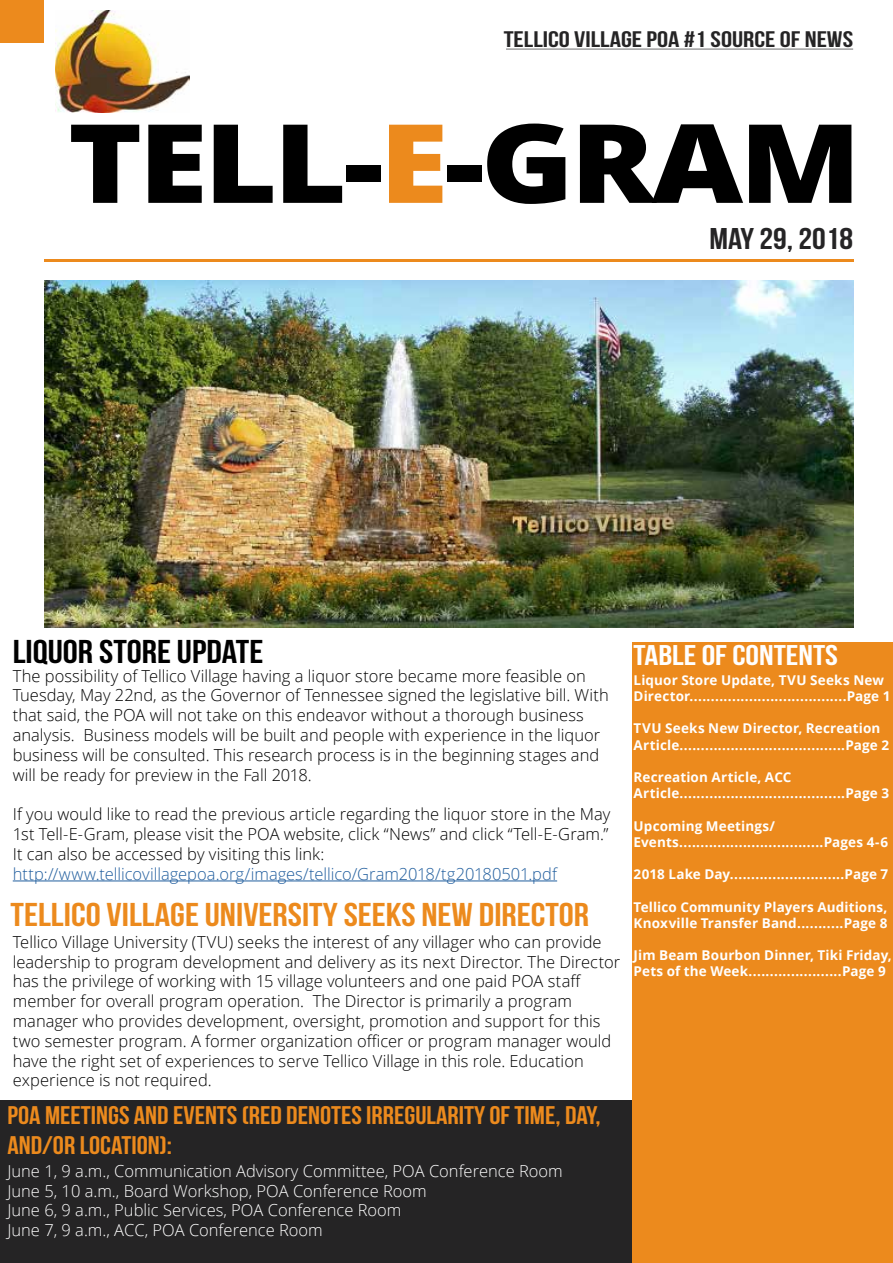
<style>
.page{position:relative;width:893px;height:1263px;background:#fff}
.page>*{position:absolute;margin:0;border:0;box-sizing:border-box;transform-origin:0 0}
.t1{font:800 109.5px "Open Sans";letter-spacing:-.03em;color:#000;scale:1.15 1}
.t2{font:700 33px "Bebas Neue";color:#ec8a1d;scale:1.15 1}
.t3{font:700 33px "Bebas Neue";color:#000;scale:1.15 1}
.t4{font:700 30px "Bebas Neue";color:#252425;scale:1.15 1}
.t5{font:700 28.5px "Bebas Neue";color:#fff;scale:1.2 1}
.t6{font:700 25.5px/30.6px "Bebas Neue";color:#ec8a1d;scale:1.1 1}
.t7{font:700 22.5px "Bebas Neue";color:#252425;scale:1.24 1}
.t8{font:300 16.5px/19.8px "Open Sans";color:#000}
.t9{font:300 16.5px/19.8px "Open Sans";color:#fff}
.t10{font:300 16.5px "Open Sans";color:#215e9e}
.t11{font:700 13.5px/16.2px "Open Sans";letter-spacing:.01em;color:#fff}
.s1{color:#ec8a1d}
</style>
<div class="page">
<hr style="left:44px;top:259px;width:809px;height:3px;background:#ec8a1d">
<div style="left:0;top:1100px;width:642px;height:163px;background:#252425"></div>
<img style="left:44px;top:281px;width:809px;height:346px">
<div style="left:632px;top:642px;width:261px;height:621px;background:#ec8a1d"></div>
<div style="left:0;top:0;width:44px;height:43px;background:#ec8a1d"></div>
<hr style="left:506px;top:49px;width:347px;height:1px;background:#6f6f70">
<img style="left:55px;top:11px;width:134px;height:102px">
<hr style="left:13px;top:880px;width:544px;height:1px;background:#215e9e">
<h3 class="t7" style="left:504px;top:27px;width:283px">TELLICO VILLAGE POA #1 SOURCE OF NEWS</h3>
<h1 class="t1" style="left:68px;top:80px;width:691px">TELL-<span class="s1">E</span>-GRAM</h1>
<h3 class="t4" style="left:709px;top:222px;width:127px">MAY 29, 2018</h3>
<h2 class="t3" style="left:13px;top:633px;width:219px">LIQUOR STORE UPDATE</h2>
<p class="t8" style="left:13px;top:665px;width:598px">The possibility of Tellico Village having a liquor store became more feasible on Tuesday, May 22nd, as the Governor of Tennessee signed the legislative bill. With that said, the POA will not take on this endeavor without a thorough business analysis. Business models will be built and people with experience in the liquor business will be consulted. This research process is in the beginning stages and will be ready for preview in the Fall 2018.</p>
<p class="t8" style="left:13px;top:804px;width:599px;text-align:justify">If you would like to read the previous article regarding the liquor store in the May 1st Tell-E-Gram, please visit the POA website, click “News” and click “Tell-E-Gram.” It can also be accessed by visiting this link:</p>
<p class="t10" style="left:13px;top:862px;width:546px">http://www.tellicovillagepoa.org/images/tellico/Gram2018/tg20180501.pdf</p>
<h2 class="t2" style="left:11px;top:896px;width:505px">TELLICO VILLAGE UNIVERSITY SEEKS NEW DIRECTOR</h2>
<p class="t8" style="left:13px;top:931px;width:609px">Tellico Village University (TVU) seeks the interest of any villager who can provide leadership to program development and delivery as its next Director. The Director has the privilege of working with 15 village volunteers and one paid POA staff member for overall program operation. The Director is primarily a program manager who provides development, oversight, promotion and support for this two semester program. A former organization officer or program manager would have the right set of experiences to serve Tellico Village in this role. Education experience is not required.</p>
<h3 class="t6" style="left:7px;top:1099px;width:541px">POA MEETINGS AND EVENTS (RED DENOTES IRREGULARITY OF TIME, DAY,<br>AND/OR LOCATION):</h3>
<p class="t9" style="left:7px;top:1160px;width:557px">June 1, 9 a.m., Communication Advisory Committee, POA Conference Room June 5, 10 a.m., Board Workshop, POA Conference Room<br>June 6, 9 a.m., Public Services, POA Conference Room<br>June 7, 9 a.m., ACC, POA Conference Room</p>
<h3 class="t5" style="left:634px;top:640px;width:172px">TABLE OF CONTENTS</h3>
<p class="t11" style="left:634px;top:671px;width:258px">Liquor Store Update, TVU Seeks New<br>Director.....................................Page 1</p>
<p class="t11" style="left:634px;top:720px;width:257px">TVU Seeks New Director, Recreation<br>Article.......................................Page 2</p>
<p class="t11" style="left:634px;top:768px;width:257px">Recreation Article, ACC<br>Article.......................................Page 3</p>
<p class="t11" style="left:634px;top:817px;width:256px">Upcoming Meetings/<br>Events..................................Pages 4-6</p>
<p class="t11" style="left:634px;top:866px;width:256px">2018 Lake Day...........................Page 7</p>
<p class="t11" style="left:634px;top:898px;width:255px">Tellico Community Players Auditions,<br>Knoxville Transfer Band...........Page 8</p>
<p class="t11" style="left:634px;top:947px;width:260px">Jim Beam Bourbon Dinner, Tiki Friday,<br>Pets of the Week......................Page 9</p>
</div>
